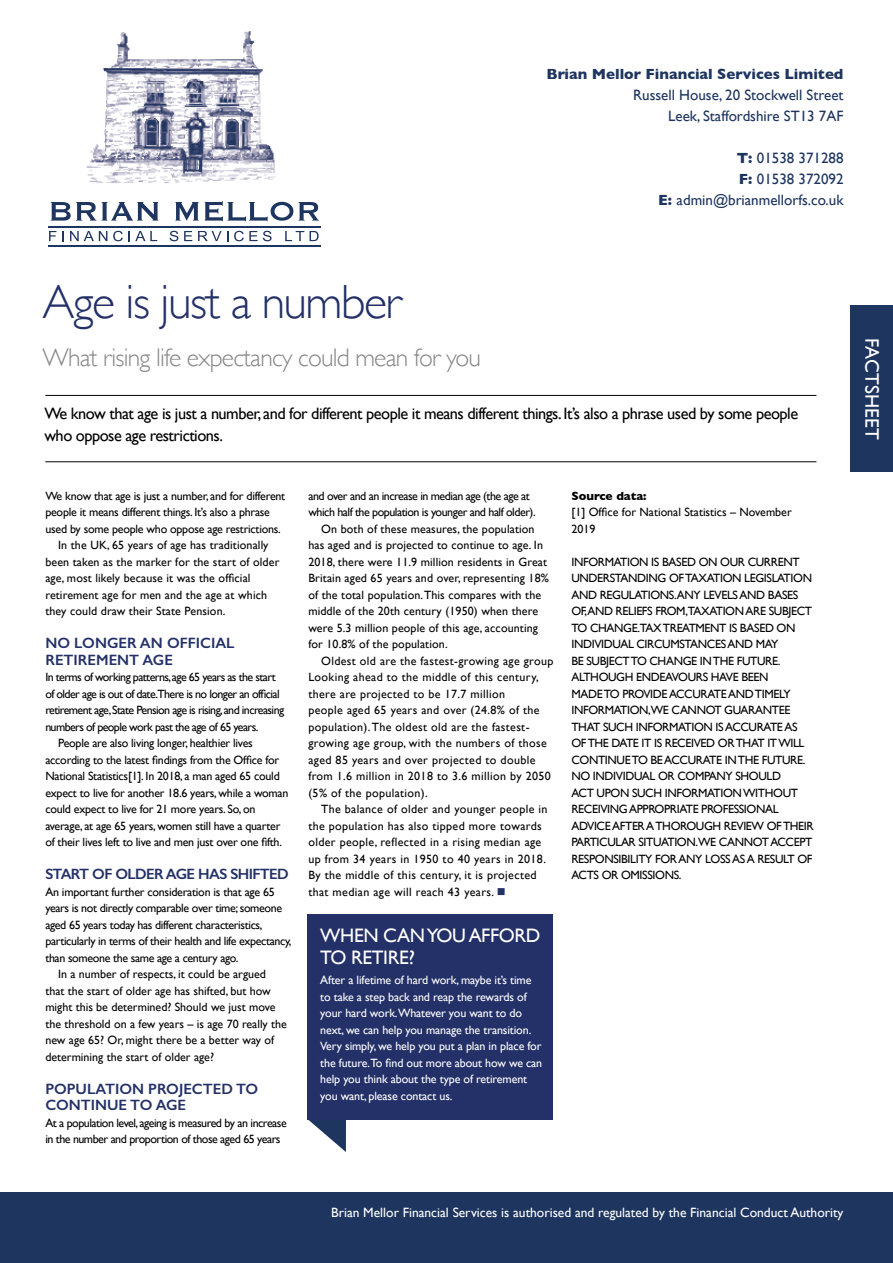
<style>
.page{position:relative;width:893px;height:1263px;background:#fff}
.page>*{position:absolute;margin:0;border:0;box-sizing:border-box;transform-origin:0 0}
.t1{font:300 48px "Gill Sans";letter-spacing:-.03em;color:#243168}
.t2{font:300 25.5px "Gill Sans";letter-spacing:-.03em;color:#878787}
.t3{font:19.5px/22.5px "Gill Sans";letter-spacing:-.02em;color:#fff}
.t4{font:19.5px "Gill Sans";letter-spacing:.01em;color:#fff}
.t5{font:16.5px/22.5px "Gill Sans";letter-spacing:-.03em;color:#000}
.t6{font:15px/21px "Gill Sans";color:#1e355f;text-align:right}
.t7{font:600 15px/16.5px "Gill Sans";color:#243168}
.t8{font:700 15px "Gill Sans";color:#1e355f}
.t9{font:600 15px "Gill Sans";letter-spacing:-.04em;color:#243168}
.t10{font:13.5px "Gill Sans";color:#fff}
.t11{font:12px/16.5px "Gill Sans";letter-spacing:-.02em;color:#000}
.t12{font:12px "Gill Sans";letter-spacing:.03em;color:#000}
.t13{font:12px "Gill Sans";letter-spacing:.01em;color:#000}
.t14{font:12px/16.5px "Gill Sans";letter-spacing:-.01em;color:#fff}
.t15{font:12px/16.5px "Gill Sans";color:#000}
.t16{font:12px "Gill Sans";letter-spacing:-.05em;color:#000}
.t17{font:12px/16.5px "Gill Sans";letter-spacing:-.04em;color:#000}
.t18{font:700 12px "Gill Sans";color:#000}
.s1{font-weight:700}
.s2{color:#243168}
</style>
<div class="page">
<hr style="left:45px;top:461px;width:771px;height:1px;background:#000">
<hr style="left:45px;top:395px;width:771px;height:1px;background:#000">
<svg style="left:308px;top:1119px;width:38px;height:33px"></svg>
<div style="left:308px;top:914px;width:245px;height:205px;background:#243168"></div>
<div style="left:0;top:1192px;width:893px;height:71px;background:#1e355f"></div>
<div style="left:851px;top:306px;width:42px;height:166px;background:#1e355f"></div>
<img style="left:86px;top:31px;width:189px;height:152px">
<svg style="left:51px;top:202px;width:45px;height:19px"></svg>
<svg style="left:102px;top:202px;width:56px;height:19px"></svg>
<svg style="left:175px;top:202px;width:24px;height:19px"></svg>
<svg style="left:205px;top:201px;width:88px;height:20px"></svg>
<svg style="left:299px;top:202px;width:20px;height:19px"></svg>
<svg style="left:49px;top:231px;width:7px;height:10px"></svg>
<svg style="left:62px;top:231px;width:2px;height:10px"></svg>
<svg style="left:70px;top:231px;width:37px;height:10px"></svg>
<svg style="left:113px;top:231px;width:10px;height:10px"></svg>
<svg style="left:129px;top:231px;width:28px;height:10px"></svg>
<svg style="left:170px;top:231px;width:8px;height:10px"></svg>
<svg style="left:184px;top:231px;width:8px;height:10px"></svg>
<svg style="left:198px;top:231px;width:30px;height:10px"></svg>
<svg style="left:234px;top:231px;width:38px;height:10px"></svg>
<svg style="left:285px;top:231px;width:19px;height:10px"></svg>
<svg style="left:310px;top:231px;width:9px;height:10px"></svg>
<hr style="left:48px;top:226px;width:272px;height:1px;background:#1e355f">
<hr style="left:48px;top:245px;width:272px;height:2px;background:#1e355f">
<p class="t8" style="left:546px;top:65px;width:298px">Brian Mellor Financial Services Limited</p>
<p class="t6" style="left:633px;top:85px;width:212px">Russell House, 20 Stockwell Street<br>Leek, Staffordshire ST13 7AF</p>
<p class="t6" style="left:658px;top:148px;width:187px"><span class="s1">T:</span> 01538 371288<br><span class="s1">F:</span> 01538 372092<br><span class="s1">E:</span> admin@brianmellorfs.co.uk</p>
<h1 class="t1" style="left:43px;top:274px;width:361px">Age is just a number</h1>
<h2 class="t2" style="left:43px;top:343px;width:440px">What rising life expectancy could mean for you</h2>
<h3 class="t5" style="left:44px;top:402px;width:755px">We know that age is just a number, and for different people it means different things. It’s also a phrase used by some people who oppose age restrictions.</h3>
<p class="t11" style="left:45px;top:487px;width:241px">We know that age is just a number, and for different</p>
<p class="t11" style="left:45px;top:504px;width:226px">people it means different things. It’s also a phrase</p>
<p class="t11" style="left:45px;top:520px;width:237px">used by some people who oppose age restrictions.</p>
<p class="t13" style="left:58px;top:538px;width:212px">In the UK, 65 years of age has traditionally</p>
<p class="t13" style="left:45px;top:554px;width:236px">been taken as the marker for the start of older</p>
<p class="t13" style="left:45px;top:571px;width:207px">age, most likely because it was the official</p>
<p class="t13" style="left:45px;top:587px;width:223px">retirement age for men and the age at which</p>
<p class="t13" style="left:45px;top:604px;width:182px">they could draw their State Pension.</p>
<p class="t7" style="left:45px;top:635px;width:191px">NO LONGER AN OFFICIAL<br>RETIREMENT AGE</p>
<p class="t16" style="left:45px;top:670px;width:232px">In terms of working patterns, age 65 years as the start</p>
<p class="t16" style="left:45px;top:686px;width:236px">of older age is out of date.There is no longer an official</p>
<p class="t16" style="left:45px;top:703px;width:240px">retirement age, State Pension age is rising, and increasing</p>
<p class="t16" style="left:45px;top:719px;width:215px">numbers of people work past the age of 65 years.</p>
<p class="t11" style="left:58px;top:735px;width:196px">People are also living longer, healthier lives</p>
<p class="t11" style="left:45px;top:751px;width:235px">according to the latest findings from the Office for</p>
<p class="t11" style="left:45px;top:768px;width:236px">National Statistics[1]. In 2018, a man aged 65 could</p>
<p class="t11" style="left:45px;top:784px;width:245px">expect to live for another 18.6 years, while a woman</p>
<p class="t11" style="left:45px;top:801px;width:212px">could expect to live for 21 more years. So, on</p>
<p class="t11" style="left:45px;top:817px;width:237px">average, at age 65 years, women still have a quarter</p>
<p class="t11" style="left:45px;top:834px;width:238px">of their lives left to live and men just over one fifth.</p>
<p class="t9" style="left:45px;top:865px;width:245px">START OF OLDER AGE HAS SHIFTED</p>
<p class="t11" style="left:45px;top:883px;width:231px">An important further consideration is that age 65</p>
<p class="t11" style="left:45px;top:900px;width:238px">years is not directly comparable over time; someone</p>
<p class="t11" style="left:45px;top:916px;width:219px">aged 65 years today has different characteristics,</p>
<p class="t11" style="left:45px;top:933px;width:248px">particularly in terms of their health and life expectancy,</p>
<p class="t11" style="left:45px;top:949px;width:195px">than someone the same age a century ago.</p>
<p class="t15" style="left:58px;top:966px;width:209px">In a number of respects, it could be argued</p>
<p class="t15" style="left:45px;top:982px;width:227px">that the start of older age has shifted, but how</p>
<p class="t15" style="left:45px;top:999px;width:232px">might this be determined? Should we just move</p>
<p class="t15" style="left:45px;top:1015px;width:243px">the threshold on a few years – is age 70 really the</p>
<p class="t15" style="left:45px;top:1032px;width:230px">new age 65? Or, might there be a better way of</p>
<p class="t15" style="left:45px;top:1048px;width:170px">determining the start of older age?</p>
<p class="t7" style="left:45px;top:1080px;width:214px">POPULATION PROJECTED TO<br>CONTINUE TO AGE</p>
<p class="t17" style="left:45px;top:1114px;width:243px">At a population level, ageing is measured by an increase in the number and proportion of those aged 65 years</p>
<p class="t17" style="left:308px;top:487px;width:223px">and over and an increase in median age (the age at</p>
<p class="t17" style="left:308px;top:504px;width:229px">which half the population is younger and half older).</p>
<p class="t13" style="left:321px;top:521px;width:215px">On both of these measures, the population</p>
<p class="t13" style="left:308px;top:538px;width:236px">has aged and is projected to continue to age. In</p>
<p class="t13" style="left:308px;top:554px;width:240px">2018, there were 11.9 million residents in Great</p>
<p class="t13" style="left:308px;top:571px;width:242px">Britain aged 65 years and over, representing 18%</p>
<p class="t13" style="left:308px;top:587px;width:234px">of the total population. This compares with the</p>
<p class="t13" style="left:308px;top:604px;width:231px">middle of the 20th century (1950) when there</p>
<p class="t13" style="left:308px;top:620px;width:231px">were 5.3 million people of this age, accounting</p>
<p class="t13" style="left:308px;top:637px;width:141px">for 10.8% of the population.</p>
<p class="t12" style="left:321px;top:653px;width:234px">Oldest old are the fastest-growing age group</p>
<p class="t12" style="left:308px;top:670px;width:232px">Looking ahead to the middle of this century,</p>
<p class="t12" style="left:308px;top:686px;width:198px">there are projected to be 17.7 million</p>
<p class="t12" style="left:308px;top:703px;width:233px">people aged 65 years and over (24.8% of the</p>
<p class="t12" style="left:308px;top:719px;width:223px">population). The oldest old are the fastest-</p>
<p class="t12" style="left:308px;top:736px;width:240px">growing age group, with the numbers of those</p>
<p class="t12" style="left:308px;top:752px;width:229px">aged 85 years and over projected to double</p>
<p class="t12" style="left:308px;top:769px;width:244px">from 1.6 million in 2018 to 3.6 million by 2050</p>
<p class="t12" style="left:308px;top:785px;width:121px">(5% of the population).</p>
<p class="t12" style="left:321px;top:802px;width:228px">The balance of older and younger people in</p>
<p class="t12" style="left:308px;top:818px;width:235px">the population has also tipped more towards</p>
<p class="t12" style="left:308px;top:835px;width:234px">older people, reflected in a rising median age</p>
<p class="t12" style="left:308px;top:851px;width:239px">up from 34 years in 1950 to 40 years in 2018.</p>
<p class="t12" style="left:308px;top:868px;width:230px">By the middle of this century, it is projected</p>
<p class="t12" style="left:308px;top:884px;width:199px">that median age will reach 43 years. <span class="s2">■</span></p>
<h3 class="t3" style="left:320px;top:924px;width:222px">WHEN CAN YOU AFFORD<br>TO RETIRE?</h3>
<p class="t14" style="left:320px;top:972px;width:224px">After a lifetime of hard work, maybe it’s time to take a step back and reap the rewards of your hard work.Whatever you want to do next, we can help you manage the transition.<br>Very simply, we help you put a plan in place for the future.To find out more about how we can help you think about the type of retirement you want, please contact us.</p>
<p class="t18" style="left:571px;top:488px;width:77px">Source data:</p>
<p class="t15" style="left:571px;top:504px;width:222px">[1] Office for National Statistics – November<br>2019</p>
<p class="t11" style="left:571px;top:553px;width:244px">INFORMATION IS BASED ON OUR CURRENT UNDERSTANDING OF TAXATION LEGISLATION AND REGULATIONS.ANY LEVELS AND BASES OF,AND RELIEFS FROM,TAXATION ARE SUBJECT TO CHANGE.TAX TREATMENT IS BASED ON INDIVIDUAL CIRCUMSTANCES AND MAY<br>BE SUBJECT TO CHANGE IN THE FUTURE.<br>ALTHOUGH ENDEAVOURS HAVE BEEN<br>MADE TO PROVIDE ACCURATE AND TIMELY INFORMATION,WE CANNOT GUARANTEE THAT SUCH INFORMATION IS ACCURATE AS OF THE DATE IT IS RECEIVED OR THAT IT WILL CONTINUE TO BE ACCURATE IN THE FUTURE.<br>NO INDIVIDUAL OR COMPANY SHOULD<br>ACT UPON SUCH INFORMATION WITHOUT RECEIVING APPROPRIATE PROFESSIONAL ADVICE AFTER A THOROUGH REVIEW OF THEIR PARTICULAR SITUATION.WE CANNOT ACCEPT RESPONSIBILITY FOR ANY LOSS AS A RESULT OF ACTS OR OMISSIONS.</p>
<h3 class="t4" style="left:883px;top:338px;width:104px;rotate:90deg">FACTSHEET</h3>
<p class="t10" style="left:331px;top:1205px;width:514px">Brian Mellor Financial Services is authorised and regulated by the Financial Conduct Authority</p>
</div>
